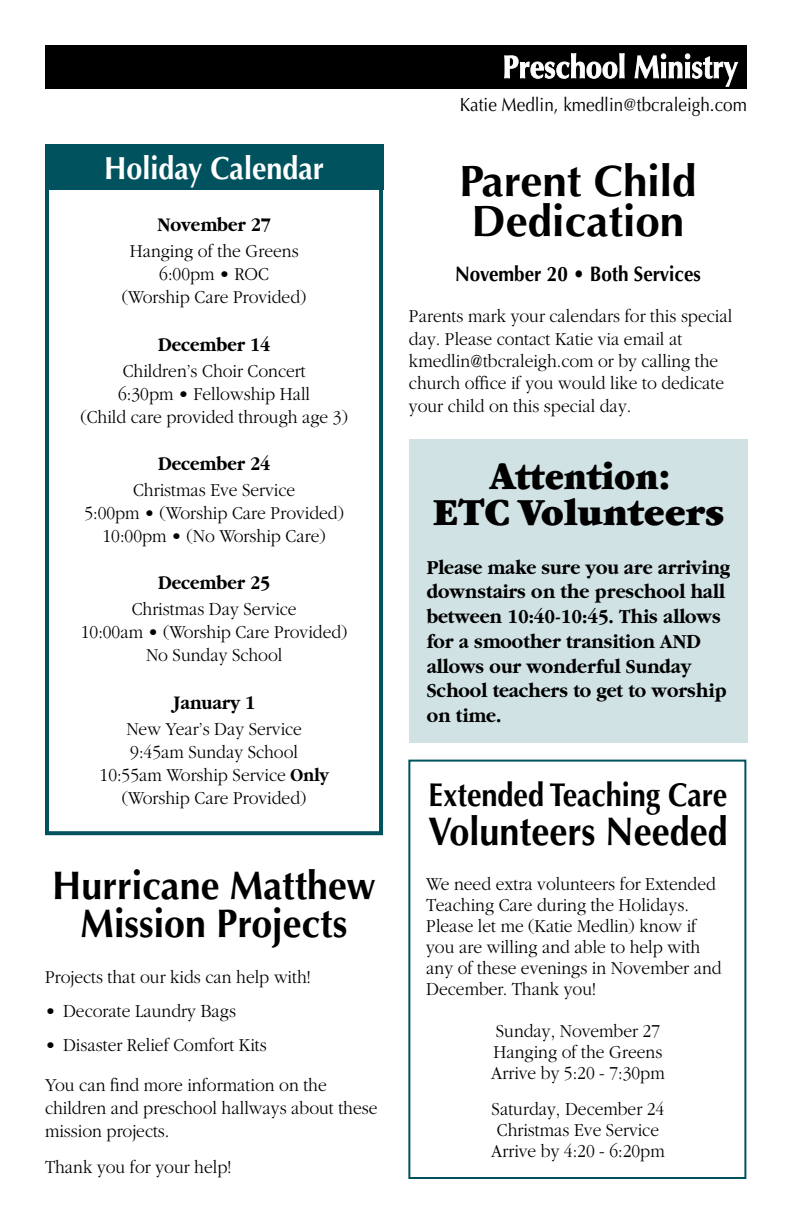
<style>
.page{position:relative;width:792px;height:1224px;background:#fff}
.page>*{position:absolute;margin:0;border:0;box-sizing:border-box;transform-origin:0 0}
.t1{font:700 44px/40px "Optima";color:#000}
.t2{font:700 40px/38px "Optima";color:#000;text-align:center;scale:.94 1}
.t3{font:900 40px/36px "Garamond";color:#000;text-align:center;scale:.88 1}
.t4{font:700 40px "Optima";color:#000;scale:.9 1}
.t5{font:700 33px "Optima";letter-spacing:-.005em;color:#000;scale:.88 1}
.t6{font:700 32px "Optima";color:#fff;scale:.9 1}
.t7{font:700 21px "Optima";color:#000;scale:.9 1}
.t8{font:700 20.6px/24.8px "Garamond";color:#000;scale:.92 1}
.t9{font:700 20px "Garamond";color:#000;scale:.9 1}
.t10{font:300 19px/23px "Garamond";color:#000;scale:.92 1}
.t11{font:19px "Optima";color:#000;scale:.9 1}
.s1{font-weight:700}
</style>
<div class="page">
<div style="left:45px;top:45px;width:702px;height:43px;background:#000"></div>
<svg style="left:504px;top:53px;width:121px;height:26px"></svg>
<svg style="left:634px;top:53px;width:104px;height:34px"></svg>
<div style="left:408px;top:760px;width:338px;height:419px;border:2px solid #00535e"></div>
<div style="left:45px;top:144px;width:338px;height:46px;background:#00535e"></div>
<div style="left:45px;top:144px;width:338px;height:691px;border:4px solid #00535e"></div>
<div style="left:409px;top:440px;width:338px;height:303px;background:#d0e2e4"></div>
<h3 class="t6" style="left:104px;top:149px;width:246px">Holiday Calendar</h3>
<p class="t9" style="left:158px;top:214px;width:128px">November 27</p>
<p class="t10" style="left:122px;top:240px;width:202px;text-align:center">Hanging of the Greens<br>6:00pm • ROC<br>(Worship Care Provided)</p>
<p class="t9" style="left:158px;top:333px;width:126px">December 14</p>
<p class="t10" style="left:80px;top:359px;width:292px;text-align:center">Children’s Choir Concert<br>6:30pm • Fellowship Hall<br>(Child care provided through age 3)</p>
<p class="t9" style="left:158px;top:453px;width:126px">December 24</p>
<p class="t10" style="left:84px;top:479px;width:284px;text-align:center">Christmas Eve Service<br>5:00pm • (Worship Care Provided)<br>10:00pm • (No Worship Care)</p>
<p class="t9" style="left:158px;top:572px;width:126px">December 25</p>
<p class="t10" style="left:81px;top:598px;width:291px;text-align:center">Christmas Day Service<br>10:00am • (Worship Care Provided)<br>No Sunday School</p>
<p class="t9" style="left:173px;top:691px;width:93px">January 1</p>
<p class="t10" style="left:100px;top:717px;width:251px;text-align:center">New Year’s Day Service<br>9:45am Sunday School<br>10:55am Worship Service <span class="s1">Only </span>(Worship Care Provided)</p>
<h2 class="t2" style="left:52px;top:867px;width:346px">Hurricane Matthew<br>Mission Projects</h2>
<p class="t10" style="left:45px;top:966px;width:290px">Projects that our kids can help with!</p>
<p class="t10" style="left:45px;top:1000px;width:209px">• Decorate Laundry Bags</p>
<p class="t10" style="left:45px;top:1024px;width:308px;line-height:40.8px">• Disaster Relief Comfort Kits<br>You can find more information on the</p>
<p class="t10" style="left:45px;top:1097px;width:363px">children and preschool hallways about these mission projects.</p>
<p class="t10" style="left:45px;top:1155px;width:204px">Thank you for your help!</p>
<p class="t11" style="left:460px;top:94px;width:321px">Katie Medlin, kmedlin@tbcraleigh.com</p>
<h1 class="t1" style="left:459px;top:161px;width:239px">Parent Child<br>Dedication</h1>
<p class="t7" style="left:455px;top:262px;width:275px">November 20 • Both Services</p>
<p class="t10" style="left:409px;top:305px;width:353px;line-height:22.4px">Parents mark your calendars for this special day. Please contact Katie via email at kmedlin@tbcraleigh.com or by calling the church office if you would like to dedicate your child on this special day.</p>
<h2 class="t3" style="left:432px;top:459px;width:334px">Attention:<br>ETC Volunteers</h2>
<p class="t8" style="left:427px;top:555px;width:331px">Please make sure you are arriving downstairs on the preschool hall between 10:40-10:45. This allows for a smoother transition AND allows our wonderful Sunday<br>School teachers to get to worship on time.</p>
<h3 class="t5" style="left:429px;top:776px;width:341px">Extended Teaching Care</h3>
<h2 class="t4" style="left:428px;top:808px;width:334px">Volunteers Needed</h2>
<p class="t10" style="left:426px;top:873px;width:323px;line-height:21px">We need extra volunteers for Extended Teaching Care during the Holidays.<br>Please let me (Katie Medlin) know if you are willing and able to help with any of these evenings in November and December. Thank you!</p>
<p class="t10" style="left:491px;top:1021px;width:190px;line-height:21px">Sunday, November 27<br>Hanging of the Greens<br>Arrive by 5:20 - 7:30pm</p>
<p class="t10" style="left:491px;top:1098px;width:190px;line-height:21px">Saturday, December 24<br>Christmas Eve Service<br>Arrive by 4:20 - 6:20pm</p>
</div>
